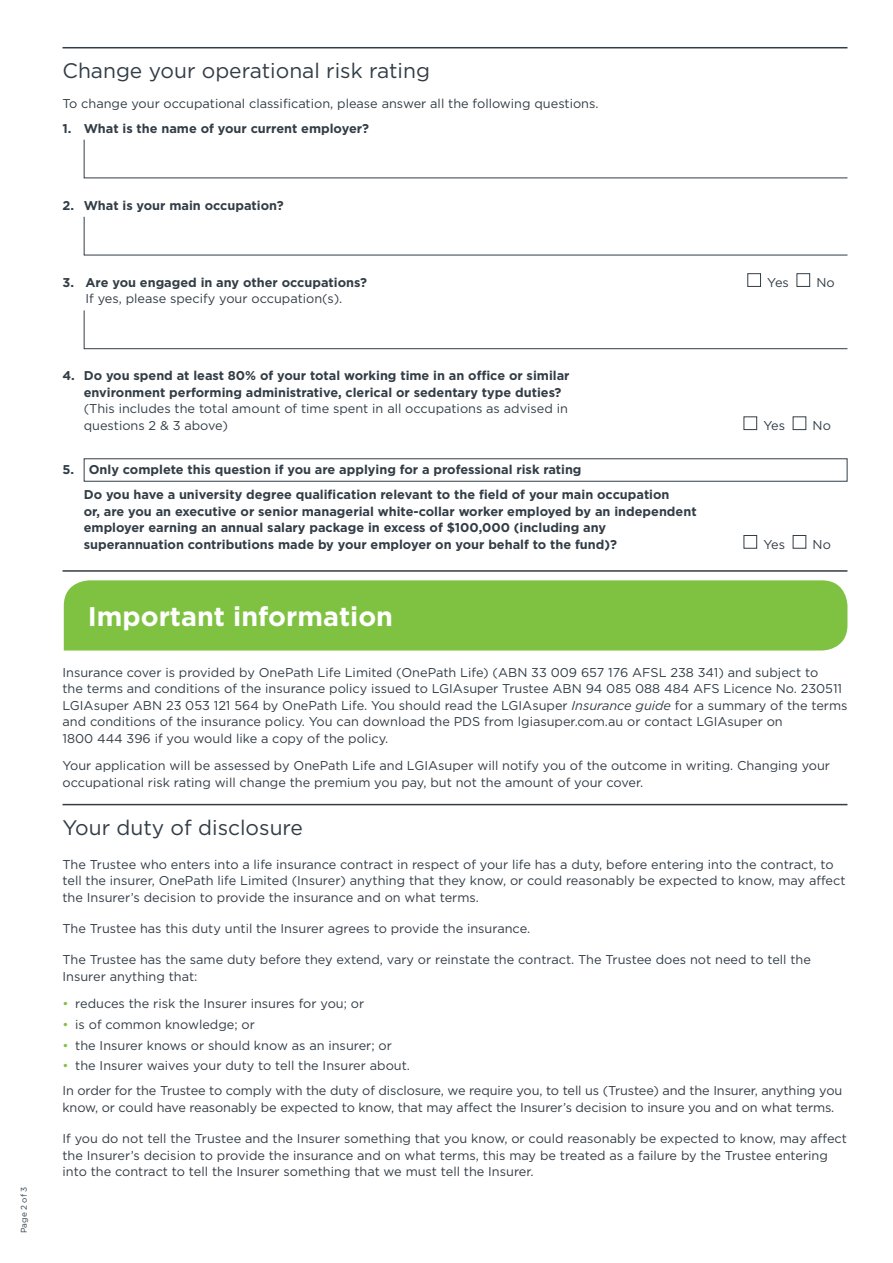
<style>
.page{position:relative;width:893px;height:1263px;background:#fff}
.page>*{position:absolute;margin:0;border:0;box-sizing:border-box;transform-origin:0 0}
.t1{font:700 27px "Gotham";color:#fff}
.subhead_16pt_grey_ru{font:21px "Gotham";color:#323d46}
.body_8_5pt{font:12.75px/16.5px "Gotham";color:#323d46}
.yes_no{font:700 12.75px/16.5px "Gotham";color:#323d46}
.body_8_5pt_1mm_after{font:12.75px "Gotham";color:#323d46}
.form_text_numbered{font:700 12.75px "Gotham";color:#323d46}
.yes_no-2{font:12.75px "Gotham";color:#323d46}
.body_8_5pt-2{font:8.25px "Gotham";color:#323d46}
.s1{font-weight:400}
.s2{font-style:italic}
.s3{color:#7fc241}
</style>
<div class="page">
<hr style="left:63px;top:47px;width:784px;height:1px;background:#323d46">
<hr style="left:63px;top:570px;width:784px;height:2px;background:#323d46">
<hr style="left:63px;top:804px;width:784px;height:1px;background:#323d46">
<svg style="left:83px;top:139px;width:765px;height:40px"></svg>
<svg style="left:83px;top:216px;width:765px;height:40px"></svg>
<div style="left:747px;top:273px;width:14px;height:14px;border:1px solid #323d46"></div>
<div style="left:796px;top:273px;width:14px;height:14px;border:1px solid #323d46"></div>
<svg style="left:83px;top:310px;width:765px;height:39px"></svg>
<div style="left:744px;top:416px;width:13px;height:14px;border:1px solid #323d46"></div>
<div style="left:793px;top:416px;width:13px;height:14px;border:1px solid #323d46"></div>
<div style="left:84px;top:458px;width:763px;height:24px;border:1px solid #323d46"></div>
<div style="left:744px;top:535px;width:13px;height:14px;border:1px solid #323d46"></div>
<div style="left:793px;top:535px;width:13px;height:14px;border:1px solid #323d46"></div>
<div style="left:64px;top:580px;width:783px;height:70px;background:#7fc241"></div>
<p class="body_8_5pt-2" style="left:19px;top:1233px;width:48px;rotate:-90deg">Page 2 of 3</p>
<p class="subhead_16pt_grey_ru" style="left:63px;top:57px;width:369px">Change your operational risk rating</p>
<p class="body_8_5pt_1mm_after" style="left:63px;top:95px;width:538px">To change your occupational classification, please answer all the following questions.</p>
<p class="form_text_numbered" style="left:63px;top:120px;width:308px">1. What is the name of your current employer?</p>
<p class="form_text_numbered" style="left:63px;top:197px;width:223px">2. What is your main occupation?</p>
<p class="yes_no" style="left:63px;top:274px;width:306px">3. Are you engaged in any other occupations?</p>
<p class="yes_no-2" style="left:767px;top:274px;width:23px">Yes</p>
<p class="yes_no-2" style="left:816px;top:274px;width:20px">No</p>
<p class="yes_no-2" style="left:85px;top:291px;width:258px">If yes, please specify your occupation(s).</p>
<p class="yes_no" style="left:84px;top:368px;width:487px;text-indent:-21px">4. Do you spend at least 80% of your total working time in an office or similar environment performing administrative, clerical or sedentary type duties? <span class="s1">(This includes the total amount of time spent in all occupations as advised in questions 2 &amp; 3 above)</span></p>
<p class="yes_no" style="left:63px;top:461px;width:13px">5.</p>
<p class="yes_no" style="left:89px;top:461px;width:494px">Only complete this question if you are applying for a professional risk rating</p>
<p class="yes_no" style="left:84px;top:486px;width:614px">Do you have a university degree qualification relevant to the field of your main occupation<br>or, are you an executive or senior managerial white-collar worker employed by an independent employer earning an annual salary package in excess of $100,000 (including any superannuation contributions made by your employer on your behalf to the fund)?</p>
<p class="t1" style="left:88px;top:599px;width:307px">Important information</p>
<p class="yes_no-2" style="left:763px;top:417px;width:23px">Yes</p>
<p class="yes_no-2" style="left:813px;top:417px;width:20px">No</p>
<p class="yes_no-2" style="left:763px;top:536px;width:23px">Yes</p>
<p class="yes_no-2" style="left:813px;top:536px;width:20px">No</p>
<p class="body_8_5pt" style="left:63px;top:664px;width:786px">Insurance cover is provided by OnePath Life Limited (OnePath Life) (ABN 33 009 657 176 AFSL 238 341) and subject to<br>the terms and conditions of the insurance policy issued to LGIAsuper Trustee ABN 94 085 088 484 AFS Licence No. 230511<br>LGIAsuper ABN 23 053 121 564 by OnePath Life. You should read the LGIAsuper <span class="s2">Insurance guide</span> for a summary of the terms and conditions of the insurance policy. You can download the PDS from lgiasuper.com.au or contact LGIAsuper on<br>1800 444 396 if you would like a copy of the policy.</p>
<p class="body_8_5pt" style="left:63px;top:757px;width:769px">Your application will be assessed by OnePath Life and LGIAsuper will notify you of the outcome in writing. Changing your occupational risk rating will change the premium you pay, but not the amount of your cover.</p>
<p class="subhead_16pt_grey_ru" style="left:63px;top:814px;width:242px">Your duty of disclosure</p>
<p class="body_8_5pt" style="left:63px;top:855px;width:785px">The Trustee who enters into a life insurance contract in respect of your life has a duty, before entering into the contract, to tell the insurer, OnePath life Limited (Insurer) anything that they know, or could reasonably be expected to know, may affect the Insurer’s decision to provide the insurance and on what terms.</p>
<p class="body_8_5pt" style="left:63px;top:920px;width:469px">The Trustee has this duty until the Insurer agrees to provide the insurance.</p>
<p class="body_8_5pt" style="left:63px;top:951px;width:750px">The Trustee has the same duty before they extend, vary or reinstate the contract. The Trustee does not need to tell the<br>Insurer anything that:</p>
<p class="body_8_5pt" style="left:63px;top:995px;width:303px"><span class="s3">•</span> reduces the risk the Insurer insures for you; or</p>
<p class="body_8_5pt" style="left:63px;top:1016px;width:194px"><span class="s3">•</span> is of common knowledge; or</p>
<p class="body_8_5pt" style="left:63px;top:1036px;width:331px"><span class="s3">•</span> the Insurer knows or should know as an insurer; or</p>
<p class="body_8_5pt" style="left:63px;top:1057px;width:349px"><span class="s3">•</span> the Insurer waives your duty to tell the Insurer about.</p>
<p class="body_8_5pt" style="left:63px;top:1082px;width:781px">In order for the Trustee to comply with the duty of disclosure, we require you, to tell us (Trustee) and the Insurer, anything you know, or could have reasonably be expected to know, that may affect the Insurer’s decision to insure you and on what terms.</p>
<p class="body_8_5pt" style="left:63px;top:1130px;width:786px">If you do not tell the Trustee and the Insurer something that you know, or could reasonably be expected to know, may affect the Insurer’s decision to provide the insurance and on what terms, this may be treated as a failure by the Trustee entering into the contract to tell the Insurer something that we must tell the Insurer.</p>
</div>
